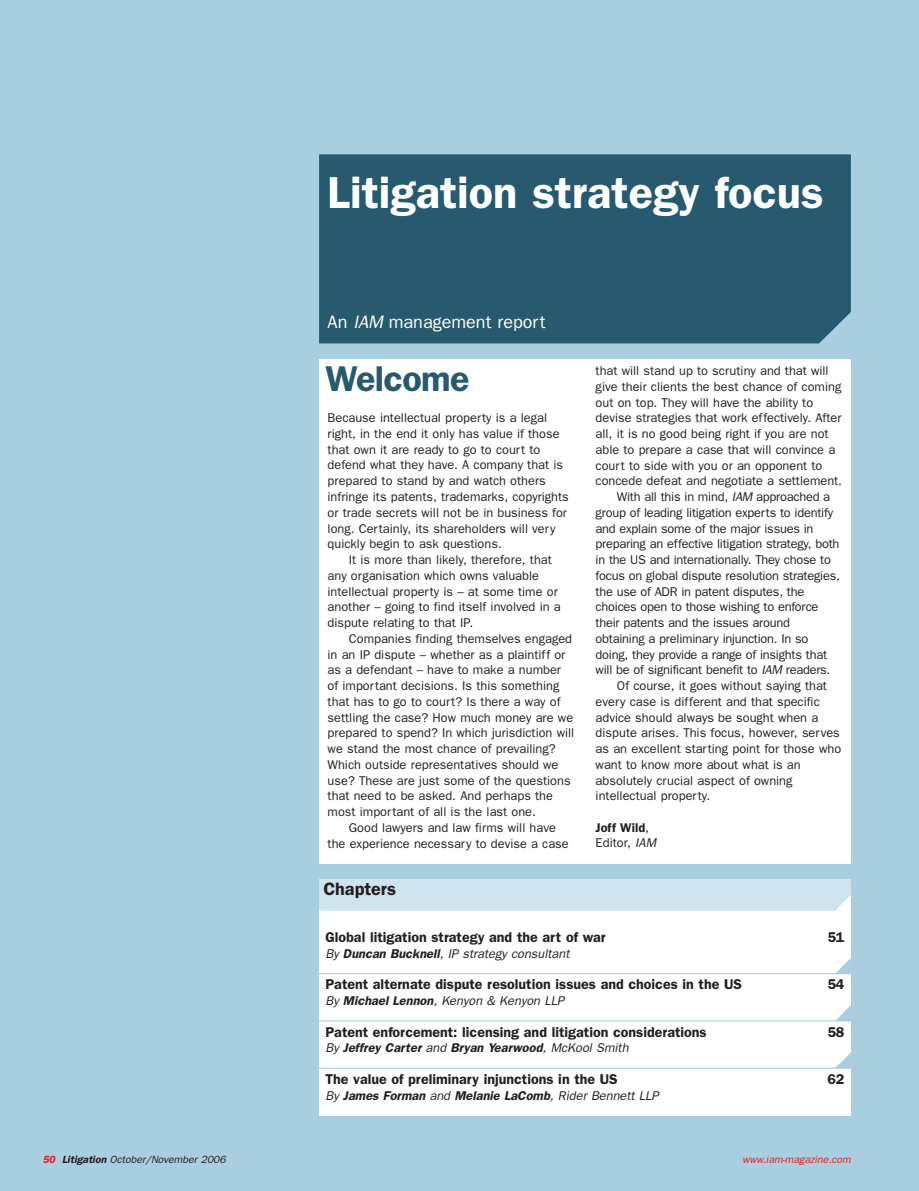
<style>
.page{position:relative;width:919px;height:1191px;background:#fff}
.page>*{position:absolute;margin:0;border:0;box-sizing:border-box;transform-origin:0 0}
.t1{font:600 45px "Franklin Gothic";color:#fff}
.t2{font:600 36px "Franklin Gothic";letter-spacing:-.02em;color:#275a6e}
.t3{font:18px "Franklin Gothic";color:#fff}
.t4{font:600 18px "Franklin Gothic";color:#231f20}
.t5{font:600 14.25px "Franklin Gothic";color:#231f20}
.t6{font:12.75px/15.8px "Franklin Gothic";color:#231f20}
.t7{font:12.75px "Franklin Gothic";letter-spacing:-.02em;color:#231f20}
.t8{font:italic 600 12.75px "Franklin Gothic";color:#231f20}
.t9{font:italic 12.75px "Franklin Gothic";color:#231f20}
.t10{font:600 12.75px/15.8px "Franklin Gothic";color:#231f20}
.t11{font:italic 10.5px "Franklin Gothic";color:#231f20}
.t12{font:italic 10.5px "Franklin Gothic";color:#ed1c24}
.s1{font-style:italic}
.s2{font-weight:400}
.s3{font-weight:400;font-style:italic}
.s4{font-weight:600}
.s5{font-weight:600;color:#ed1c24}
</style>
<div class="page">
<div style="left:0;top:0;width:918px;height:1191px;background:#a8cee0"></div>
<div style="left:319px;top:154px;width:531px;height:189px;background:#275a6e"></div>
<div style="left:319px;top:879px;width:531px;height:236px;background:#fff"></div>
<div style="left:319px;top:879px;width:531px;height:31px;background:#cee3ee"></div>
<hr style="left:310px;top:973px;width:540px;height:1px;background:#a8cee0">
<hr style="left:310px;top:1020px;width:540px;height:1px;background:#a8cee0">
<hr style="left:310px;top:1067px;width:540px;height:1px;background:#a8cee0">
<svg style="left:836px;top:959px;width:14px;height:14px"></svg>
<svg style="left:835px;top:1006px;width:15px;height:15px"></svg>
<svg style="left:835px;top:1053px;width:15px;height:15px"></svg>
<div style="left:319px;top:359px;width:531px;height:504px;background:#fff"></div>
<h1 class="t1" style="left:327px;top:177px;width:497px">Litigation strategy focus</h1>
<h3 class="t3" style="left:327px;top:315px;width:219px">An <span class="s1">IAM</span> management report</h3>
<h2 class="t2" style="left:325px;top:366px;width:146px">Welcome</h2>
<p class="t6" style="left:327px;top:411px;width:243px">Because intellectual property is a legal right, in the end it only has value if those that own it are ready to go to court to defend what they have. A company that is prepared to stand by and watch others infringe its patents, trademarks, copyrights or trade secrets will not be in business for long. Certainly, its shareholders will very quickly begin to ask questions.</p>
<p class="t6" style="left:327px;top:553px;width:235px;text-indent:21px">It is more than likely, therefore, that any organisation which owns valuable intellectual property is – at some time or another – going to find itself involved in a dispute relating to that IP.</p>
<p class="t6" style="left:327px;top:631px;width:248px;text-indent:21px">Companies finding themselves engaged in an IP dispute – whether as a plaintiff or as a defendant – have to make a number of important decisions. Is this something that has to go to court? Is there a way of settling the case? How much money are we prepared to spend? In which jurisdiction will we stand the most chance of prevailing?<br>Which outside representatives should we use? These are just some of the questions that need to be asked. And perhaps the most important of all is the last one.</p>
<p class="t6" style="left:327px;top:820px;width:243px;text-indent:21px">Good lawyers and law firms will have the experience necessary to devise a case</p>
<h3 class="t4" style="left:323px;top:882px;width:74px">Chapters</h3>
<p class="t6" style="left:595px;top:364px;width:234px">that will stand up to scrutiny and that will</p>
<p class="t6" style="left:595px;top:380px;width:247px">give their clients the best chance of coming</p>
<p class="t6" style="left:595px;top:395px;width:219px">out on top. They will have the ability to</p>
<p class="t6" style="left:595px;top:411px;width:247px">devise strategies that work effectively. After</p>
<p class="t6" style="left:595px;top:427px;width:234px">all, it is no good being right if you are not</p>
<p class="t6" style="left:595px;top:443px;width:241px">able to prepare a case that will convince a</p>
<p class="t6" style="left:595px;top:458px;width:228px">court to side with you or an opponent to</p>
<p class="t6" style="left:595px;top:474px;width:248px">concede defeat and negotiate a settlement.</p>
<p class="t7" style="left:617px;top:492px;width:215px">With all this in mind, <span class="s1">IAM</span> approached a</p>
<p class="t7" style="left:595px;top:508px;width:239px">group of leading litigation experts to identify</p>
<p class="t7" style="left:595px;top:524px;width:219px">and explain some of the major issues in</p>
<p class="t7" style="left:595px;top:539px;width:245px">preparing an effective litigation strategy, both</p>
<p class="t7" style="left:595px;top:555px;width:237px">in the US and internationally. They chose to</p>
<p class="t7" style="left:595px;top:571px;width:246px">focus on global dispute resolution strategies,</p>
<p class="t7" style="left:595px;top:587px;width:210px">the use of ADR in patent disputes, the</p>
<p class="t7" style="left:595px;top:602px;width:224px">choices open to those wishing to enforce</p>
<p class="t7" style="left:595px;top:618px;width:196px">their patents and the issues around</p>
<p class="t7" style="left:595px;top:634px;width:214px">obtaining a preliminary injunction. In so</p>
<p class="t7" style="left:595px;top:650px;width:233px">doing, they provide a range of insights that</p>
<p class="t7" style="left:595px;top:665px;width:236px">will be of significant benefit to <span class="s1">IAM</span> readers.</p>
<p class="t6" style="left:617px;top:679px;width:212px">Of course, it goes without saying that</p>
<p class="t6" style="left:595px;top:695px;width:226px">every case is different and that specific</p>
<p class="t6" style="left:595px;top:710px;width:224px">advice should always be sought when a</p>
<p class="t6" style="left:595px;top:726px;width:246px">dispute arises. This focus, however, serves</p>
<p class="t6" style="left:595px;top:742px;width:247px">as an excellent starting point for those who</p>
<p class="t6" style="left:595px;top:758px;width:206px">want to know more about what is an</p>
<p class="t6" style="left:595px;top:773px;width:198px">absolutely crucial aspect of owning</p>
<p class="t6" style="left:595px;top:789px;width:116px">intellectual property.</p>
<p class="t10" style="left:595px;top:820px;width:64px">Joff Wild<span class="s2">,<br>Editor,</span> <span class="s3">IAM</span></p>
<p class="t5" style="left:325px;top:932px;width:282px">Global litigation strategy and the art of war</p>
<p class="t5" style="left:827px;top:932px;width:19px">51</p>
<p class="t9" style="left:325px;top:949px;width:247px">By <span class="s4">Duncan Bucknell</span>, IP strategy consultant</p>
<p class="t5" style="left:325px;top:979px;width:418px">Patent alternate dispute resolution issues and choices in the US</p>
<p class="t5" style="left:827px;top:979px;width:19px">54</p>
<p class="t9" style="left:325px;top:996px;width:242px">By <span class="s4">Michael Lennon</span>, Kenyon &amp; Kenyon LLP</p>
<p class="t5" style="left:325px;top:1027px;width:382px">Patent enforcement: licensing and litigation considerations</p>
<p class="t5" style="left:827px;top:1027px;width:19px">58</p>
<p class="t8" style="left:325px;top:1043px;width:307px"><span class="s2">By</span> Jeffrey Carter <span class="s2">and</span> Bryan Yearwood<span class="s2">, McKool Smith</span></p>
<p class="t5" style="left:325px;top:1074px;width:294px">The value of preliminary injunctions in the US</p>
<p class="t5" style="left:827px;top:1074px;width:19px">62</p>
<p class="t8" style="left:325px;top:1091px;width:337px"><span class="s2">By</span> James Forman <span class="s2">and</span> Melanie LaComb<span class="s2">, Rider Bennett LLP</span></p>
<p class="t11" style="left:43px;top:1155px;width:187px"><span class="s5">50</span> <span class="s4">Litigation</span> October/November 2006</p>
<p class="t12" style="left:742px;top:1155px;width:112px">www.iam-magazine.com</p>
</div>
